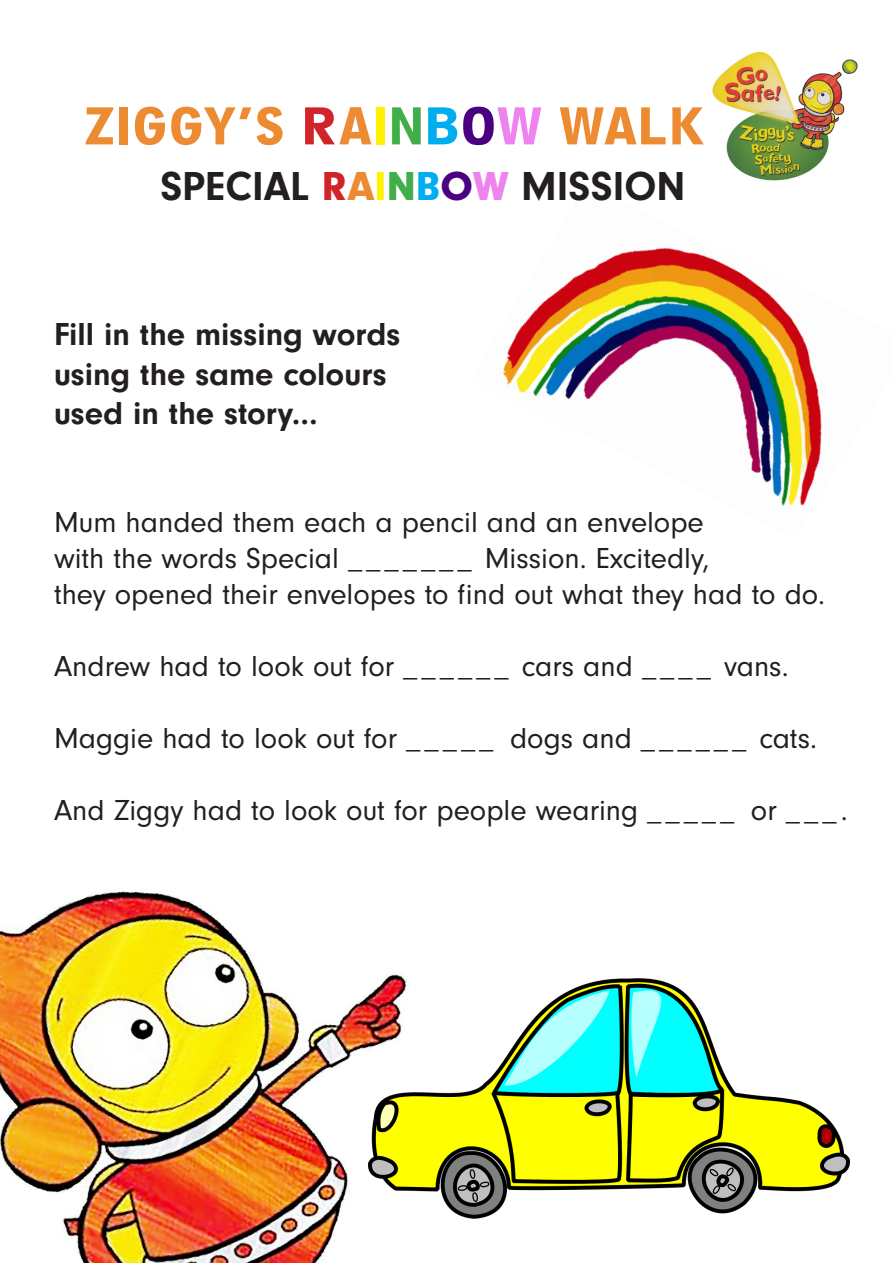
<style>
.page{position:relative;width:893px;height:1263px;background:#fff}
.page>*{position:absolute;margin:0;border:0;box-sizing:border-box;transform-origin:0 0}
.Paragraph_Style_1{font:900 55.5px "Neuzeit Gro Con";color:#ec8b32}
.Heading{font:700 42px "Neuzeit Gro";color:#231f20}
.Paragraph_Style_1-2{font:700 33px/39.6px "Neuzeit Gro";color:#231f20}
.Paragraph_Style_1-3{font:30px/36px "Neuzeit Gro";color:#231f20}
.s1{color:#d1232a}
.s2{color:#fff101}
.s3{color:#40ae49}
.s4{color:#00aeef}
.s5{color:#4b0082}
.s6{color:#ee82ee}
.s7{font-weight:900;color:#d1232a}
.s8{font-weight:900;color:#ec8b32}
.s9{font-weight:900;color:#fff101}
.s10{font-weight:900;color:#40ae49}
.s11{font-weight:900;color:#00aeef}
.s12{font-weight:900;color:#4b0082}
.s13{font-weight:900;color:#ee82ee}
.s14{font-size:28.5px}
</style>
<div class="page">
<img style="left:0;top:891px;width:403px;height:372px">
<img style="left:502px;top:247px;width:320px;height:259px">
<img style="left:712px;top:51px;width:146px;height:130px">
<img style="left:369px;top:978px;width:480px;height:240px">
<p class="Paragraph_Style_1" style="left:84px;top:95px;width:622px">ZIGGY’S <span class="s1">R</span>A<span class="s2">I</span><span class="s3">N</span><span class="s4">B</span><span class="s5">O</span><span class="s6">W</span> WALK</p>
<p class="Heading" style="left:160px;top:163px;width:527px">SPECIAL <span class="s7">R</span><span class="s8">A</span><span class="s9">I</span><span class="s10">N</span><span class="s11">B</span><span class="s12">O</span><span class="s13">W</span> MISSION</p>
<p class="Paragraph_Style_1-2" style="left:54px;top:315px;width:348px">Fill in the missing words using the same colours used in the story...</p>
<p class="Paragraph_Style_1-3" style="left:54px;top:505px;width:772px">Mum handed them each a pencil and an envelope<br>with the words Special <span class="s14">_______</span> Mission. Excitedly,<br>they opened their envelopes to find out what they had to do.</p>
<p class="Paragraph_Style_1-3" style="left:54px;top:649px;width:736px">Andrew had to look out for <span class="s14">______</span> cars and <span class="s14">____</span> vans.</p>
<p class="Paragraph_Style_1-3" style="left:54px;top:721px;width:765px">Maggie had to look out for <span class="s14">_____</span> dogs and <span class="s14">______</span> cats.</p>
<p class="Paragraph_Style_1-3" style="left:54px;top:793px;width:795px">And Ziggy had to look out for people wearing <span class="s14">_____</span> or <span class="s14">___</span> .</p>
</div>
